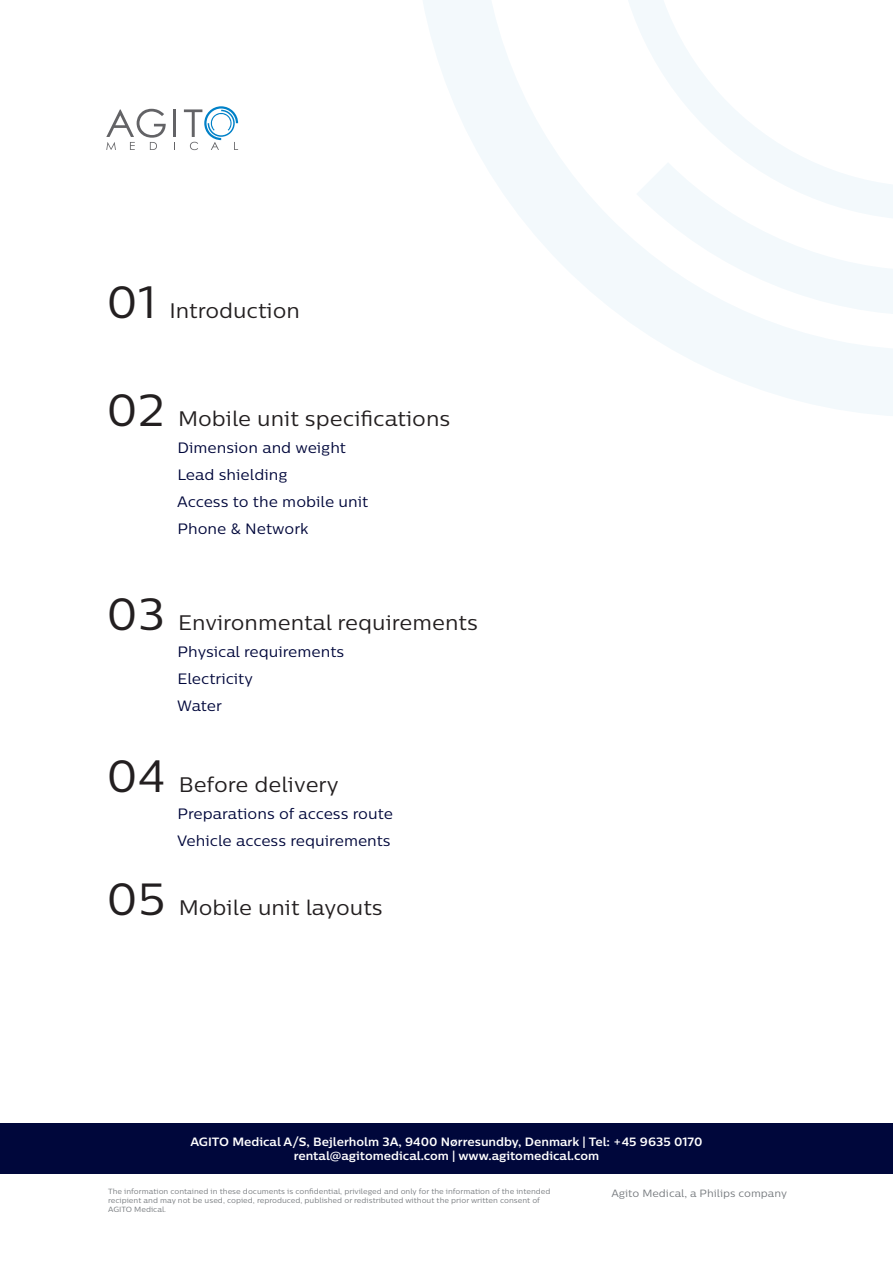
<style>
.page{position:relative;width:893px;height:1263px;background:#fff}
.page>*{position:absolute;margin:0;border:0;box-sizing:border-box;transform-origin:0 0}
.t1{font:21px "Centrale Sans";color:#231f20}
.t2{font:15px "Centrale Sans";color:#00073b}
.t3{font:700 12px/14.4px "Centrale Sans";color:#fff;text-align:center}
.t4{font:10.5px "Centrale Sans";color:#777b7f}
.t5{font:7.5px/9px "Centrale Sans";color:#777b7f}
.s1{font-size:45px}
</style>
<div class="page">
<svg style="left:423px;top:0;width:470px;height:416px"></svg>
<svg style="left:636px;top:221px;width:257px;height:95px;fill:#f3f9fc"></svg>
<svg style="left:613px;top:0;width:280px;height:221px"></svg>
<hr style="left:173px;top:109px;width:3px;height:28px;background:#636366">
<svg style="left:106px;top:109px;width:60px;height:41px"></svg>
<svg style="left:184px;top:106px;width:54px;height:44px"></svg>
<div style="left:0;top:1123px;width:893px;height:51px;background:#00073b"></div>
<p class="t1" style="left:106px;top:297px;width:195px"><span class="s1">01</span> Introduction</p>
<p class="t1" style="left:106px;top:405px;width:346px"><span class="s1">02</span> Mobile unit specifications</p>
<p class="t2" style="left:178px;top:438px;width:170px">Dimension and weight</p>
<p class="t2" style="left:178px;top:465px;width:111px">Lead shielding</p>
<p class="t2" style="left:177px;top:492px;width:193px">Access to the mobile unit</p>
<p class="t2" style="left:178px;top:519px;width:133px">Phone &amp; Network</p>
<p class="t1" style="left:106px;top:609px;width:373px"><span class="s1">03</span> Environmental requirements</p>
<p class="t2" style="left:178px;top:642px;width:168px">Physical requirements</p>
<p class="t2" style="left:178px;top:669px;width:77px">Electricity</p>
<p class="t2" style="left:177px;top:696px;width:46px">Water</p>
<p class="t1" style="left:106px;top:771px;width:234px"><span class="s1">04</span> Before delivery</p>
<p class="t2" style="left:178px;top:804px;width:217px">Preparations of access route</p>
<p class="t2" style="left:177px;top:831px;width:215px">Vehicle access requirements</p>
<p class="t1" style="left:106px;top:894px;width:278px"><span class="s1">05</span> Mobile unit layouts</p>
<h3 class="t3" style="left:190px;top:1134px;width:514px">AGITO Medical A/S, Bejlerholm 3A, 9400 Nørresundby, Denmark | Tel: +45 9635 0170 rental@agitomedical.com | www.agitomedical.com</h3>
<h3 class="t4" style="left:611px;top:1187px;width:177px">Agito Medical, a Philips company</h3>
<p class="t5" style="left:108px;top:1187px;width:444px">The information contained in these documents is confidential, privileged and only for the information of the intended recipient and may not be used, copied, reproduced, published or redistributed without the prior written consent of<br>AGITO Medical.</p>
</div>
